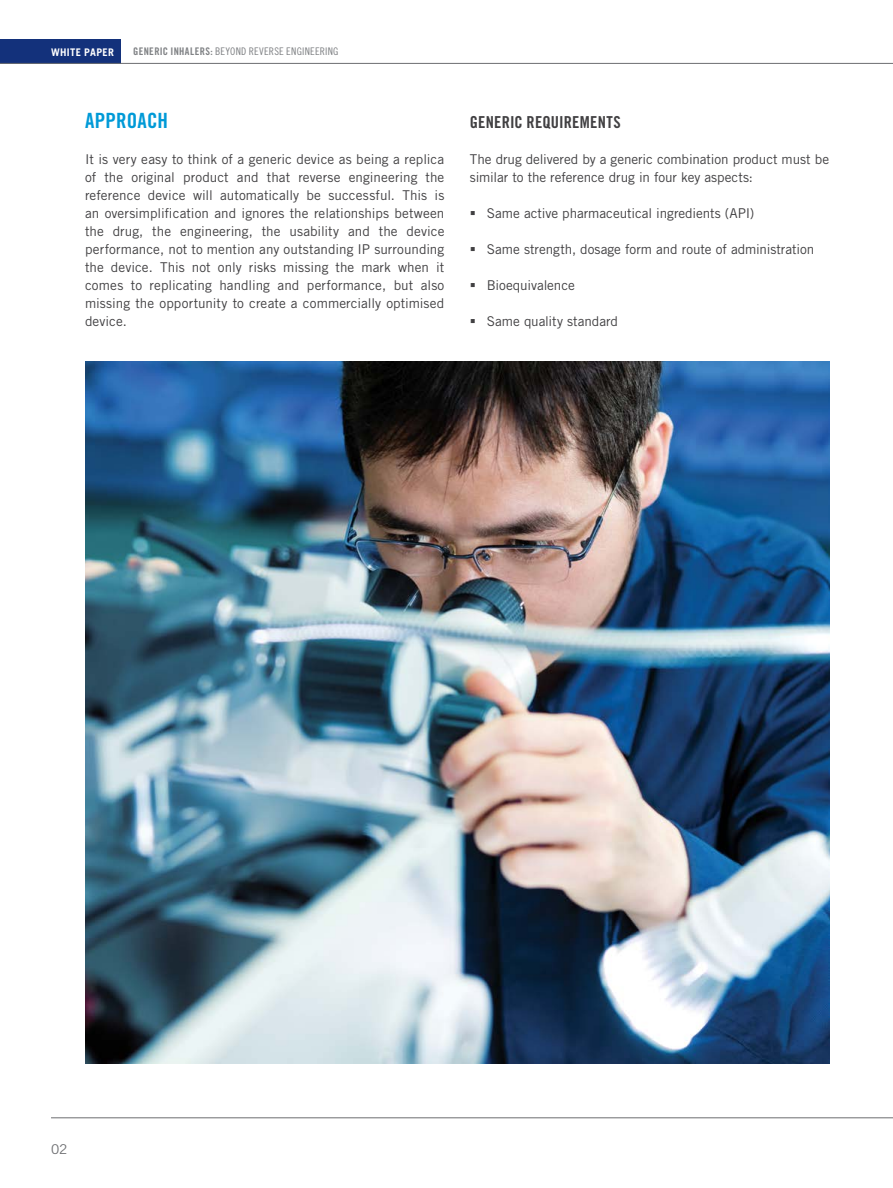
<style>
.page{position:relative;width:893px;height:1188px;background:#fff}
.page>*{position:absolute;margin:0;border:0;box-sizing:border-box;transform-origin:0 0}
.t1{font:21px "Trade Gothic LT Std Bd Cn 20";letter-spacing:.01em;color:#009ad7}
.t2{font:16.5px "Trade Gothic LT Std Bd Cn 20";letter-spacing:.01em;color:#414042}
.t3{font:13.5px/18px "Trade Gothic LT Std";letter-spacing:-.005em;color:#414042;text-align:justify}
.t4{font:13.5px "Trade Gothic LT Std";color:#6d6e71}
.t5{font:10.5px "Trade Gothic LT Std Cn 18";letter-spacing:.02em;color:#808285}
.t6{font:700 10.5px "Trade Gothic LT Std";letter-spacing:.035em;color:#fff}
.s1{font-family:"Trade Gothic LT Std Bd Cn 20"}
</style>
<div class="page">
<div style="left:0;top:39px;width:121px;height:24px;background:#13317b"></div>
<hr style="left:0;top:63px;width:893px;height:1px;background:#6d6e71">
<hr style="left:51px;top:1118px;width:842px;height:1px;background:#6d6e71">
<img style="left:85px;top:362px;width:744px;height:702px">
<p class="t6" style="left:51px;top:45px;width:64px">WHITE PAPER</p>
<p class="t5" style="left:133px;top:45px;width:207px"><span class="s1">GENERIC INHALERS:</span> BEYOND REVERSE ENGINEERING</p>
<h1 class="t1" style="left:85px;top:107px;width:84px">APPROACH</h1>
<p class="t3" style="left:85px;top:150px;width:361px">It is very easy to think of a generic device as being a replica of the original product and that reverse engineering the reference device will automatically be successful. This is an oversimplification and ignores the relationships between the drug, the engineering, the usability and the device performance, not to mention any outstanding IP surrounding the device. This not only risks missing the mark when it comes to replicating handling and performance, but also missing the opportunity to create a commercially optimised device.</p>
<p class="t2" style="left:470px;top:112px;width:152px">GENERIC REQUIREMENTS</p>
<p class="t3" style="left:470px;top:150px;width:361px">The drug delivered by a generic combination product must be similar to the reference drug in four key aspects:</p>
<p class="t3" style="left:487px;top:204px;width:269px">Same active pharmaceutical ingredients (API)</p>
<p class="t3" style="left:487px;top:240px;width:329px">Same strength, dosage form and route of administration</p>
<p class="t3" style="left:487px;top:276px;width:89px">Bioequivalence</p>
<p class="t3" style="left:487px;top:312px;width:133px">Same quality standard</p>
<p class="t4" style="left:51px;top:1141px;width:18px">02</p>
</div>
